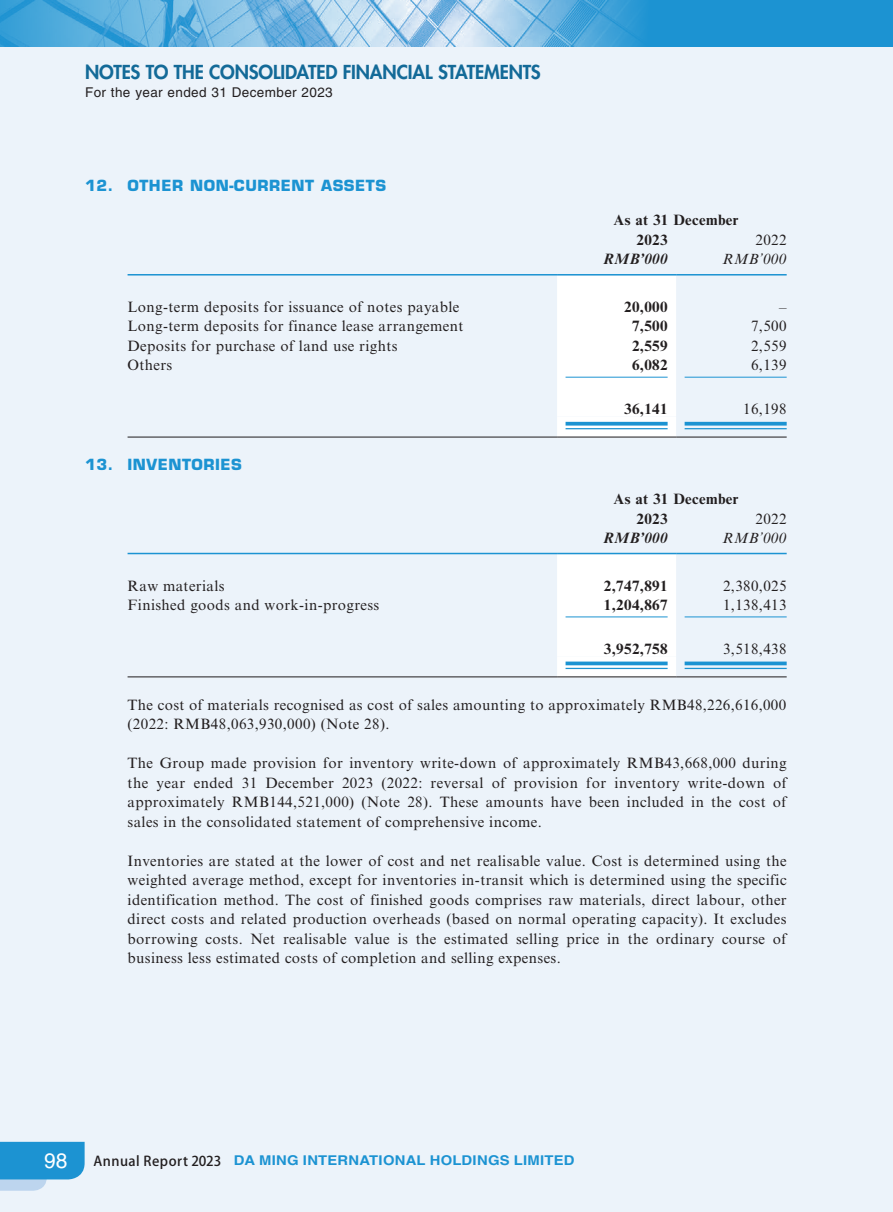
<style>
.page{position:relative;width:893px;height:1212px;background:#ecf3fa}
.page>*{position:absolute;margin:0;border:0;box-sizing:border-box;transform-origin:0 0}
.t1{font:800 18.75px "Futura Std";letter-spacing:-.01em;color:#136a98}
.t2{font:15px/19.5px "Times New Roman MT Std";letter-spacing:.025em;color:#231f20;text-align:justify}
.t3{font:700 15px/19.5px "Times New Roman MT Std";letter-spacing:.025em;color:#231f20}
.t4{font:700 15px "Eurostile LT Std";letter-spacing:.035em;color:#1c93d2}
.t5{font:italic 700 15px "Times New Roman MT Std";letter-spacing:.025em;color:#231f20}
.t6{font:italic 15px "Times New Roman MT Std";letter-spacing:.025em;color:#231f20}
.t7{font:700 13.5px "Helvetica LT Std";letter-spacing:.015em;color:#1c93d2;scale:1.1 1}
.t8{font:13.5px "Helvetica LT Std";letter-spacing:.03em;color:#231f20}
.s1{font-weight:400;font-size:21px;color:#fff}
.s2{font-family:"Adobe Fan Heiti Std";color:#231f20}
</style>
<div class="page">
<div style="left:672px;top:0;width:221px;height:47px;background:#1c93d2"></div>
<img style="left:0;top:0;width:672px;height:47px">
<svg style="left:0;top:1142px;width:85px;height:49px;background:#4aa7da"></svg>
<div style="left:557px;top:275px;width:119px;height:161px;background:#fff"></div>
<hr style="left:128px;top:274px;width:429px;height:1px;background:#1c93d2">
<hr style="left:557px;top:274px;width:119px;height:1px;background:#1c93d2">
<hr style="left:676px;top:274px;width:111px;height:1px;background:#1c93d2">
<hr style="left:566px;top:377px;width:102px;height:1px;background:#1c93d2">
<hr style="left:685px;top:377px;width:102px;height:1px;background:#1c93d2">
<svg style="left:566px;top:422px;width:102px;height:4px"></svg>
<hr style="left:566px;top:428px;width:102px;height:1px;background:#1c93d2">
<svg style="left:685px;top:422px;width:102px;height:4px"></svg>
<hr style="left:685px;top:428px;width:102px;height:1px;background:#1c93d2">
<hr style="left:128px;top:436px;width:429px;height:2px;background:#636366">
<hr style="left:557px;top:436px;width:119px;height:2px;background:#636366">
<hr style="left:676px;top:436px;width:111px;height:2px;background:#636366">
<div style="left:557px;top:554px;width:119px;height:122px;background:#fff"></div>
<hr style="left:128px;top:553px;width:429px;height:1px;background:#1c93d2">
<hr style="left:557px;top:553px;width:119px;height:1px;background:#1c93d2">
<hr style="left:676px;top:553px;width:111px;height:1px;background:#1c93d2">
<hr style="left:566px;top:616px;width:102px;height:1px;background:#1c93d2">
<hr style="left:685px;top:616px;width:102px;height:1px;background:#1c93d2">
<svg style="left:566px;top:661px;width:102px;height:4px"></svg>
<hr style="left:566px;top:668px;width:102px;height:1px;background:#1c93d2">
<svg style="left:685px;top:661px;width:102px;height:4px"></svg>
<hr style="left:685px;top:668px;width:102px;height:1px;background:#1c93d2">
<hr style="left:128px;top:676px;width:429px;height:1px;background:#636366">
<hr style="left:557px;top:676px;width:119px;height:1px;background:#636366">
<hr style="left:676px;top:676px;width:111px;height:1px;background:#636366">
<p class="t1" style="left:85px;top:61px;width:457px">NOTES TO THE CONSOLIDATED FINANCIAL STATEMENTS</p>
<p class="t8" style="left:85px;top:85px;width:249px">For the year ended 31 December 2023</p>
<p class="t4" style="left:85px;top:176px;width:303px">12. OTHER NON-CURRENT ASSETS</p>
<p class="t3" style="left:636px;top:210px;width:104px;text-indent:-23px">As at 31 December<br>2023</p>
<p class="t2" style="left:755px;top:230px;width:33px">2022</p>
<p class="t5" style="left:603px;top:250px;width:66px">RMB’000</p>
<p class="t6" style="left:722px;top:251px;width:66px">RMB’000</p>
<p class="t2" style="left:128px;top:297px;width:333px">Long-term deposits for issuance of notes payable</p>
<p class="t3" style="left:624px;top:297px;width:45px">20,000</p>
<p class="t2" style="left:779px;top:297px;width:9px">–</p>
<p class="t2" style="left:128px;top:317px;width:337px">Long-term deposits for finance lease arrangement</p>
<p class="t3" style="left:632px;top:316px;width:37px">7,500</p>
<p class="t2" style="left:751px;top:317px;width:37px">7,500</p>
<p class="t2" style="left:128px;top:336px;width:271px">Deposits for purchase of land use rights</p>
<p class="t3" style="left:632px;top:336px;width:37px">2,559</p>
<p class="t2" style="left:751px;top:336px;width:37px">2,559</p>
<p class="t2" style="left:128px;top:356px;width:46px">Others</p>
<p class="t3" style="left:632px;top:355px;width:37px">6,082</p>
<p class="t2" style="left:751px;top:356px;width:37px">6,139</p>
<p class="t3" style="left:624px;top:399px;width:45px">36,141</p>
<p class="t2" style="left:743px;top:399px;width:45px">16,198</p>
<p class="t4" style="left:85px;top:455px;width:158px">13. INVENTORIES</p>
<p class="t3" style="left:636px;top:489px;width:104px;text-indent:-23px">As at 31 December<br>2023</p>
<p class="t2" style="left:755px;top:509px;width:33px">2022</p>
<p class="t5" style="left:603px;top:529px;width:66px">RMB’000</p>
<p class="t6" style="left:722px;top:530px;width:66px">RMB’000</p>
<p class="t2" style="left:128px;top:576px;width:99px">Raw materials</p>
<p class="t3" style="left:604px;top:576px;width:65px">2,747,891</p>
<p class="t2" style="left:723px;top:576px;width:65px">2,380,025</p>
<p class="t2" style="left:128px;top:595px;width:253px">Finished goods and work-in-progress</p>
<p class="t3" style="left:604px;top:595px;width:65px">1,204,867</p>
<p class="t2" style="left:723px;top:595px;width:65px">1,138,413</p>
<p class="t3" style="left:604px;top:639px;width:65px">3,952,758</p>
<p class="t2" style="left:723px;top:639px;width:65px">3,518,438</p>
<p class="t2" style="left:128px;top:695px;width:660px">The cost of materials recognised as cost of sales amounting to approximately RMB48,226,616,000 (2022: RMB48,063,930,000) (Note 28).</p>
<p class="t2" style="left:128px;top:753px;width:661px">The Group made provision for inventory write-down of approximately RMB43,668,000 during the year ended 31 December 2023 (2022: reversal of provision for inventory write-down of approximately RMB144,521,000) (Note 28). These amounts have been included in the cost of sales in the consolidated statement of comprehensive income.</p>
<p class="t2" style="left:128px;top:851px;width:661px">Inventories are stated at the lower of cost and net realisable value. Cost is determined using the weighted average method, except for inventories in-transit which is determined using the specific identification method. The cost of finished goods comprises raw materials, direct labour, other direct costs and related production overheads (based on normal operating capacity). It excludes borrowing costs. Net realisable value is the estimated selling price in the ordinary course of business less estimated costs of completion and selling expenses.</p>
<p class="t7" style="left:44px;top:1152px;width:484px"><span class="s1">98</span> <span class="s2">Annual Report 2023</span> DA MING INTERNATIONAL HOLDINGS LIMITED</p>
</div>
